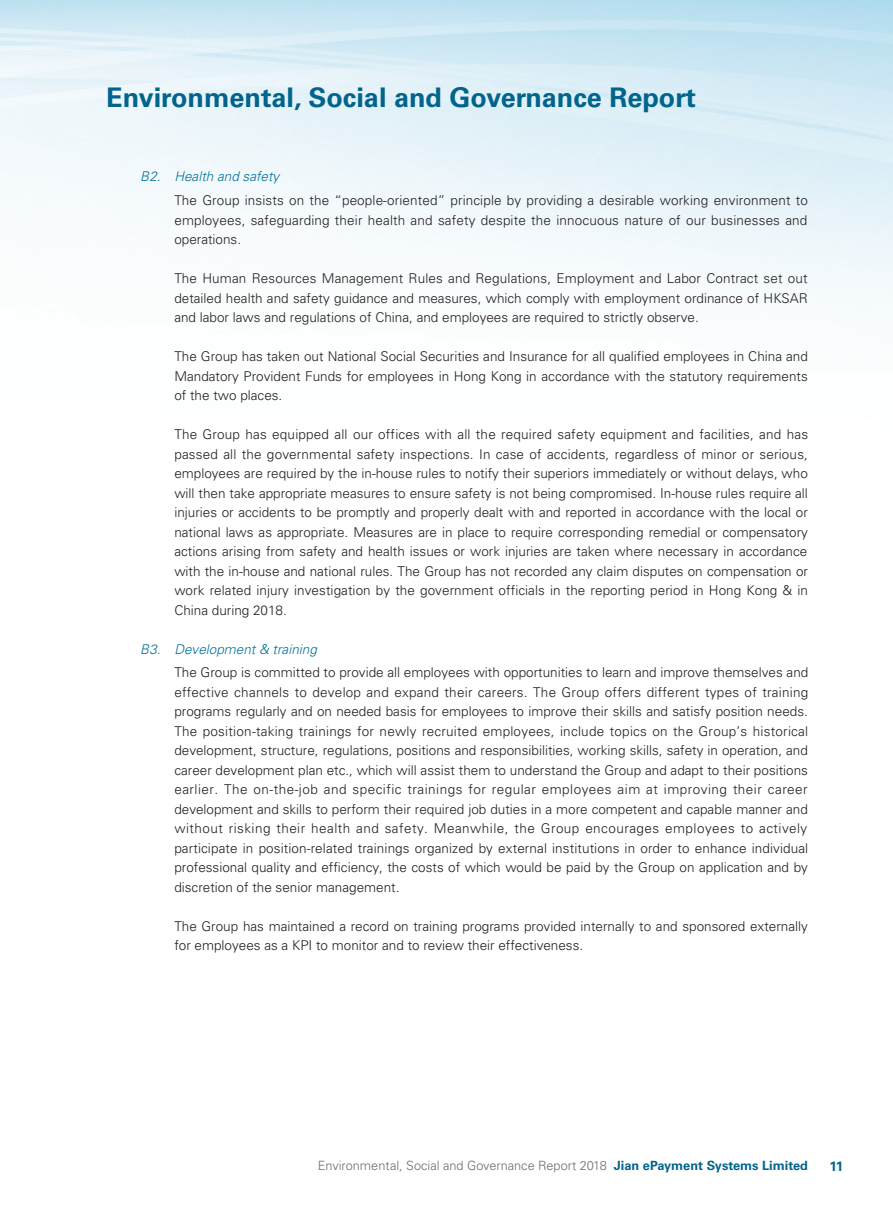
<style>
.page{position:relative;width:893px;height:1212px;background:#fff}
.page>*{position:absolute;margin:0;border:0;box-sizing:border-box;transform-origin:0 0}
.t1{font:700 27px "Univers LT Std";color:#00648b}
._00_txt{font:300 13.5px/19.5px "Univers LT Std";color:#231f20;text-align:justify}
._03_H3{font:italic 300 13.5px "Univers LT Std";color:#00749c}
.t2{font:700 13.5px "Univers LT Std";color:#00648b}
.t3{font:300 12.75px "Univers LT Std";color:#6c6d70}
.s1{font-weight:700;color:#00648b}
</style>
<div class="page">
<h1 class="t1" style="left:106px;top:82px;width:591px">Environmental, Social and Governance Report</h1>
<p class="_03_H3" style="left:140px;top:168px;width:141px">B2. Health and safety</p>
<p class="_00_txt" style="left:174px;top:191px;width:635px">The Group insists on the “people-oriented” principle by providing a desirable working environment to employees, safeguarding their health and safety despite the innocuous nature of our businesses and operations.</p>
<p class="_00_txt" style="left:174px;top:269px;width:635px">The Human Resources Management Rules and Regulations, Employment and Labor Contract set out detailed health and safety guidance and measures, which comply with employment ordinance of HKSAR and labor laws and regulations of China, and employees are required to strictly observe.</p>
<p class="_00_txt" style="left:174px;top:347px;width:635px">The Group has taken out National Social Securities and Insurance for all qualified employees in China and Mandatory Provident Funds for employees in Hong Kong in accordance with the statutory requirements of the two places.</p>
<p class="_00_txt" style="left:174px;top:425px;width:635px">The Group has equipped all our offices with all the required safety equipment and facilities, and has passed all the governmental safety inspections. In case of accidents, regardless of minor or serious, employees are required by the in-house rules to notify their superiors immediately or without delays, who will then take appropriate measures to ensure safety is not being compromised. In-house rules require all injuries or accidents to be promptly and properly dealt with and reported in accordance with the local or national laws as appropriate. Measures are in place to require corresponding remedial or compensatory actions arising from safety and health issues or work injuries are taken where necessary in accordance with the in-house and national rules. The Group has not recorded any claim disputes on compensation or work related injury investigation by the government officials in the reporting period in Hong Kong &amp; in China during 2018.</p>
<p class="_03_H3" style="left:140px;top:641px;width:178px">B3. Development &amp; training</p>
<p class="_00_txt" style="left:174px;top:663px;width:635px">The Group is committed to provide all employees with opportunities to learn and improve themselves and effective channels to develop and expand their careers. The Group offers different types of training programs regularly and on needed basis for employees to improve their skills and satisfy position needs.<br>The position-taking trainings for newly recruited employees, include topics on the Group’s historical development, structure, regulations, positions and responsibilities, working skills, safety in operation, and career development plan etc., which will assist them to understand the Group and adapt to their positions earlier. The on-the-job and specific trainings for regular employees aim at improving their career development and skills to perform their required job duties in a more competent and capable manner and without risking their health and safety. Meanwhile, the Group encourages employees to actively participate in position-related trainings organized by external institutions in order to enhance individual professional quality and efficiency, the costs of which would be paid by the Group on application and by discretion of the senior management.</p>
<p class="_00_txt" style="left:174px;top:916px;width:635px">The Group has maintained a record on training programs provided internally to and sponsored externally for employees as a KPI to monitor and to review their effectiveness.</p>
<p class="t3" style="left:318px;top:1158px;width:492px">Environmental, Social and Governance Report 2018 <span class="s1">Jian ePayment Systems Limited</span></p>
<p class="t2" style="left:830px;top:1158px;width:15px">11</p>
</div>
